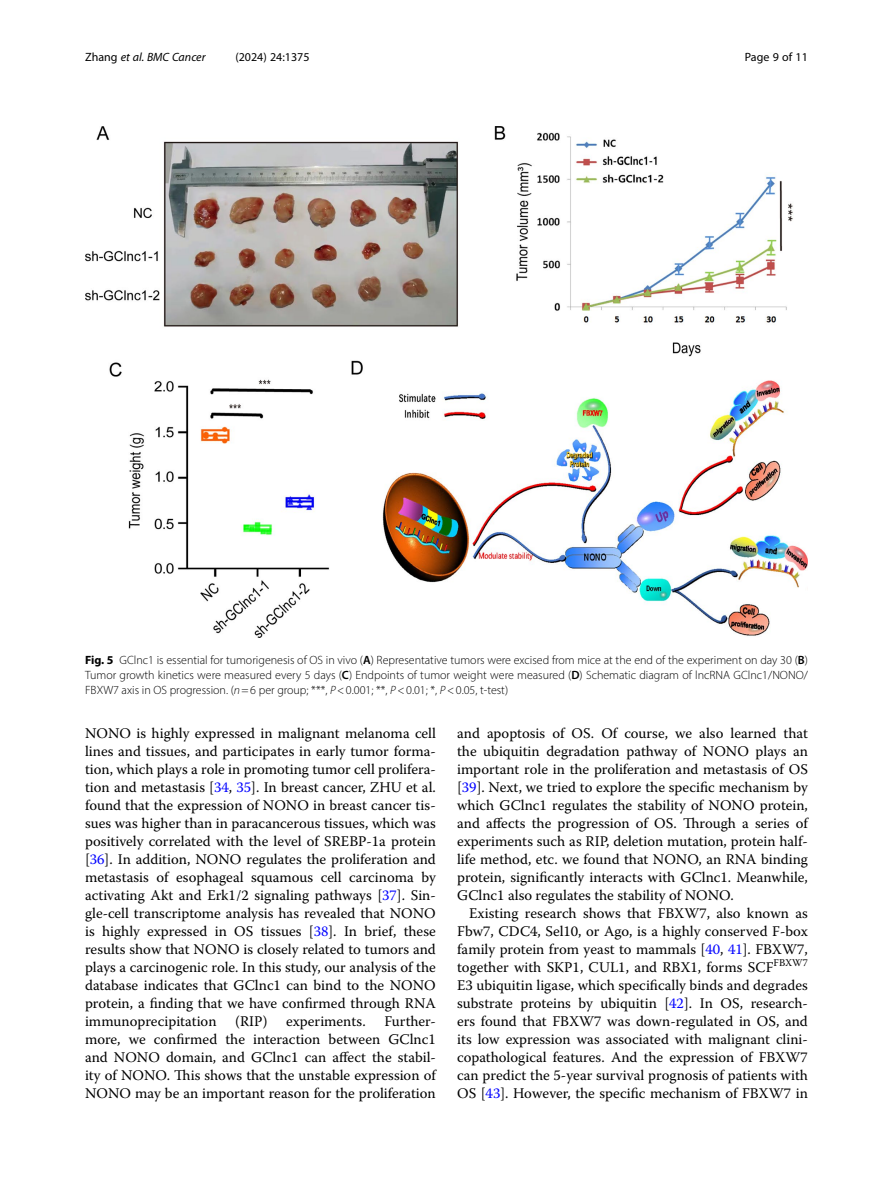
<style>
.page{position:relative;width:893px;height:1191px;background:#fff}
.page>*{position:absolute;margin:0;border:0;box-sizing:border-box;transform-origin:0 0}
.Body_Text_Indent{font:14.7px/18px "Warnock Pro";color:#000;text-align:justify}
.Figure_Caption{font:300 12px/15px "Myriad Pro";color:#000;text-align:justify}
.t1{font:12px "Myriad Pro";color:#000}
.t2{font:italic 12px "Myriad Pro";color:#000}
.s1{font-style:normal}
.s2{font-weight:700}
.s3{font-weight:600}
.s4{font-style:italic}
.s5{color:#00f}
</style>
<div class="page">
<img style="left:85px;top:126px;width:723px;height:511px">
<p class="t2" style="left:85px;top:50px;width:122px"><span class="s1">Zhang</span> et al. BMC Cancer</p>
<p class="t1" style="left:235px;top:50px;width:76px">(2024) 24:1375</p>
<p class="t1" style="left:745px;top:50px;width:65px">Page 9 of 11</p>
<p class="Figure_Caption" style="left:85px;top:652px;width:724px"><span class="s2">Fig. 5</span> GClnc1 is essential for tumorigenesis of OS in vivo (<span class="s3">A</span>) Representative tumors were excised from mice at the end of the experiment on day 30 (<span class="s3">B</span>)<br>Tumor growth kinetics were measured every 5 days (<span class="s3">C</span>) Endpoints of tumor weight were measured (<span class="s3">D</span>) Schematic diagram of lncRNA GClnc1/NONO/ FBXW7 axis in OS progression. (<span class="s4">n</span>=6 per group; ***, <span class="s4">P</span>&lt;0.001; **, <span class="s4">P</span>&lt;0.01; *, <span class="s4">P</span>&lt;0.05, t-test)</p>
<p class="Body_Text_Indent" style="left:85px;top:724px;width:352px">NONO is highly expressed in malignant melanoma cell lines and tissues, and participates in early tumor forma&shy;tion, which plays a role in promoting tumor cell prolifera&shy;tion and metastasis [<span class="s5">34</span>, <span class="s5">35</span>]. In breast cancer, ZHU et al. found that the expression of NONO in breast cancer tis&shy;sues was higher than in paracancerous tissues, which was positively correlated with the level of SREBP-1a protein [<span class="s5">36</span>]. In addition, NONO regulates the proliferation and metastasis of esophageal squamous cell carcinoma by activating Akt and Erk1/2 signaling pathways [<span class="s5">37</span>]. Sin&shy;gle-cell transcriptome analysis has revealed that NONO is highly expressed in OS tissues [<span class="s5">38</span>]. In brief, these results show that NONO is closely related to tumors and plays a carcinogenic role. In this study, our analysis of the database indicates that GClnc1 can bind to the NONO protein, a finding that we have confirmed through RNA immunoprecipitation</p>
<p class="Body_Text_Indent" style="left:235px;top:1012px;width:34px">(RIP)</p>
<p class="Body_Text_Indent" style="left:286px;top:1012px;width:81px">experiments.</p>
<p class="Body_Text_Indent" style="left:85px;top:1012px;width:352px;text-indent:299px">Further&shy;more, we confirmed the interaction between GClnc1 and NONO domain, and GClnc1 can affect the stabil&shy;ity of NONO. This shows that the unstable expression of NONO may be an important reason for the proliferation</p>
<p class="Body_Text_Indent" style="left:457px;top:724px;width:352px">and apoptosis of OS. Of course, we also learned that the ubiquitin degradation pathway of NONO plays an important role in the proliferation and metastasis of OS [<span class="s5">39</span>]. Next, we tried to explore the specific mechanism by which GClnc1 regulates the stability of NONO protein, and affects the progression of OS. Through a series of experiments such as RIP, deletion mutation, protein half&shy;life method, etc. we found that NONO, an RNA binding protein, significantly interacts with GClnc1. Meanwhile, GClnc1 also regulates the stability of NONO.</p>
<p class="Body_Text_Indent" style="left:457px;top:904px;width:352px;text-indent:12px">Existing research shows that FBXW7, also known as Fbw7, CDC4, Sel10, or Ago, is a highly conserved F-box family protein from yeast to mammals [<span class="s5">40</span>, <span class="s5">41</span>]. FBXW7, together with SKP1, CUL1, and RBX1, forms SCF<sup>FBXW7<br></sup>E3 ubiquitin ligase, which specifically binds and degrades substrate proteins by ubiquitin [<span class="s5">42</span>]. In OS, research&shy;ers found that FBXW7 was down-regulated in OS, and its low expression was associated with malignant clini&shy;copathological features. And the expression of FBXW7 can predict the 5-year survival prognosis of patients with OS [<span class="s5">43</span>]. However, the specific mechanism of FBXW7 in</p>
</div>
